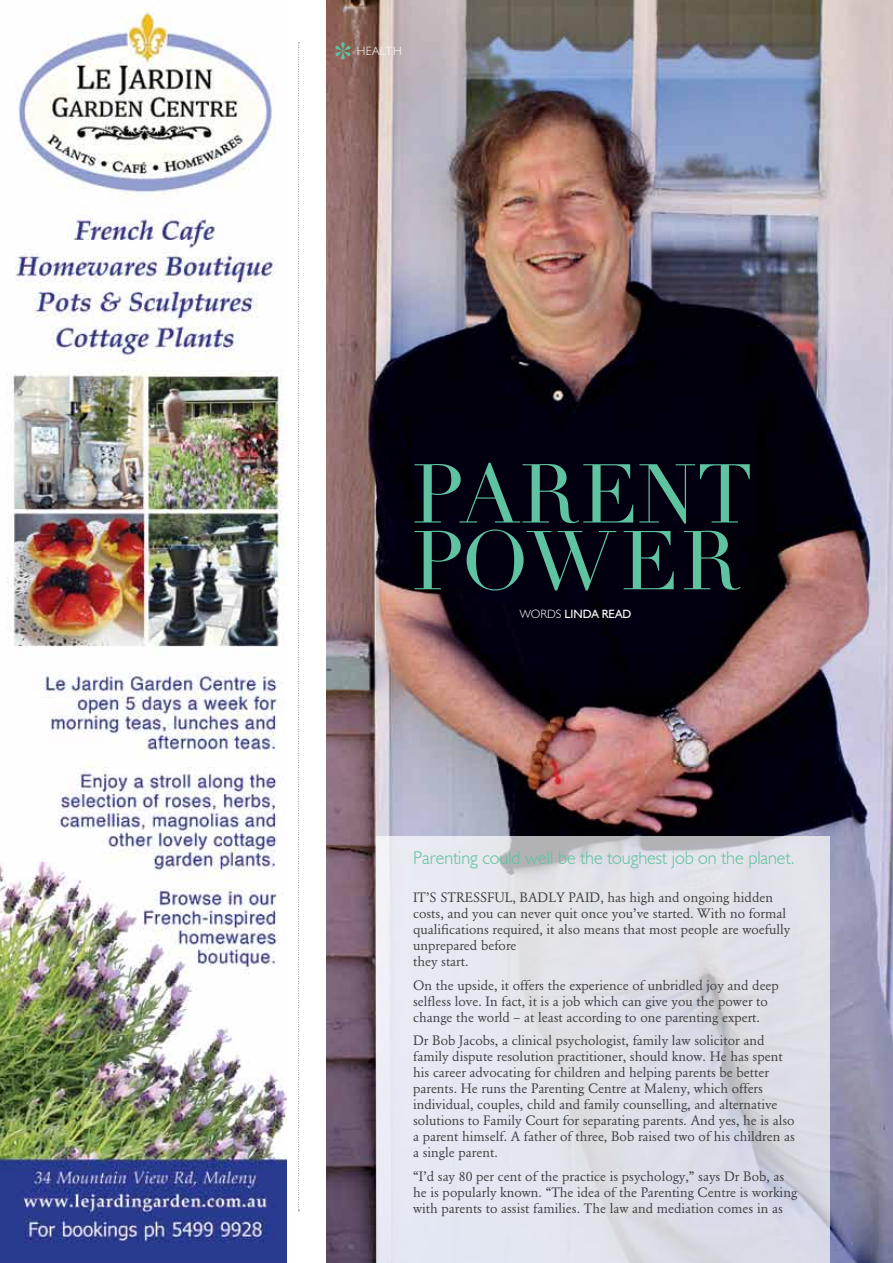
<style>
.page{position:relative;width:893px;height:1263px;background:#fff}
.page>*{position:absolute;margin:0;border:0;box-sizing:border-box;transform-origin:0 0}
.t1{font:81.9px/66.8px "Didot";letter-spacing:-.01em;color:#5fc2a0}
.t2{font:300 18.45px "Humanist 521 BT";color:#5fc2a0}
.t3{font:13.5px/16px "Garamond BE";color:#414042}
.t4{font:12px "Humanist 521 BT";color:#fff}
.t5{font:300 12px "Humanist 521 BT";color:#fff}
.s1{font-weight:300}
</style>
<div class="page">
<img style="left:327px;top:0;width:566px;height:1263px">
<svg style="left:298px;top:43px;width:2px;height:1168px"></svg>
<svg style="left:335px;top:43px;width:15px;height:16px"></svg>
<img style="left:0;top:9px;width:286px;height:1254px">
<svg style="left:376px;top:836px;width:453px;height:427px;background:#dfe0e8"></svg>
<p class="t5" style="left:357px;top:43px;width:9px">health</p>
<h1 class="t1" style="left:412px;top:463px;width:342px">PARENT<br>POWE</h1>
<p class="t4" style="left:520px;top:607px;width:113px"><span class="s1">WORDS</span> LINDA READ</p>
<h1 class="t1" style="left:681px;top:529px;width:61px">R</h1>
<h2 class="t2" style="left:413px;top:846px;width:383px">Parenting could well be the toughest job on the planet.</h2>
<p class="t3" style="left:413px;top:889px;width:69px">It’s stressfu</p>
<p class="t3" style="left:505px;top:889px;width:25px">l , bad</p>
<p class="t3" style="left:413px;top:889px;width:379px;text-indent:135px">ly paid , has high and ongoing hidden costs, and you can never quit once you’ve started. With no formal qualifications required, it also means that most people are woefully unprepared before<br>they start.</p>
<p class="t3" style="left:413px;top:977px;width:367px">On the upside, it offers the experience of unbridled joy and deep selfless love. In fact, it is a job which can give you the power to change the world – at least according to one parenting expert.</p>
<p class="t3" style="left:413px;top:1032px;width:383px">Dr Bob Jacobs, a clinical psychologist, family law solicitor and family dispute resolution practitioner, should know. He has spent his career advocating for children and helping parents be better parents. He runs the Parenting Centre at Maleny, which offers individual, couples, child and family counselling, and alternative solutions to Family Court for separating parents. And yes, he is also a parent himself. A father of three, Bob raised two of his children as a single parent.</p>
<p class="t3" style="left:413px;top:1168px;width:386px">“I’d say 80 per cent of the practice is psychology,” says Dr Bob, as he is popularly known. “The idea of the Parenting Centre is working with parents to assist families. The law and mediation comes in as</p>
</div>
